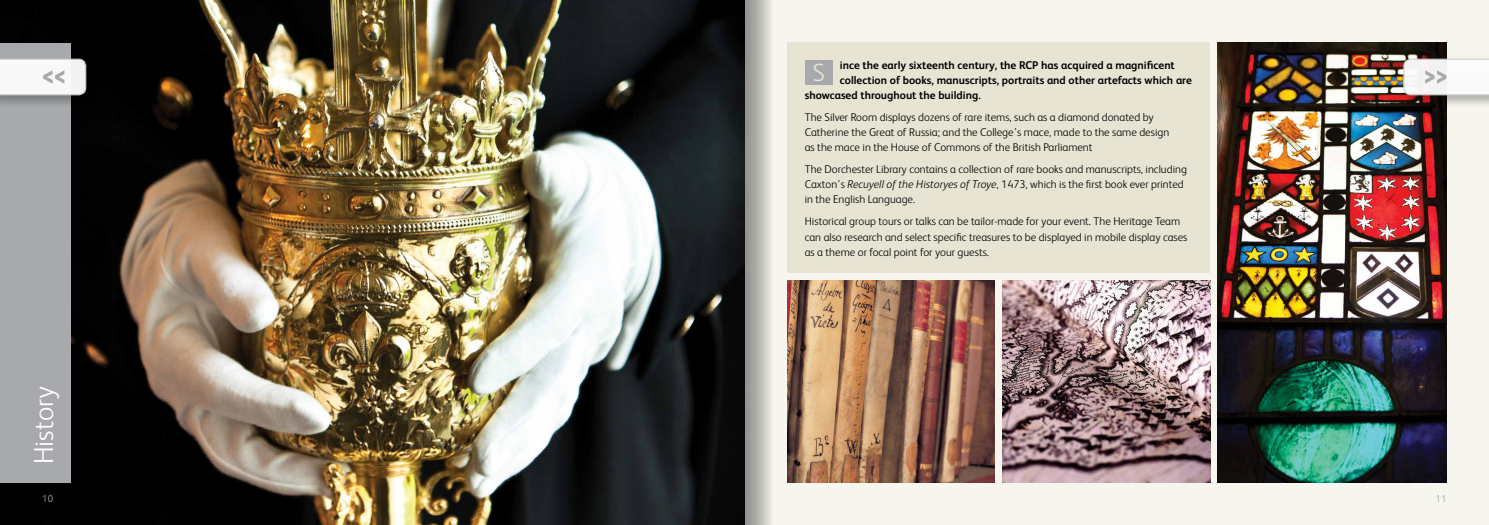
<style>
.page{position:relative;width:1489px;height:525px;background:#fff}
.page>*{position:absolute;margin:0;border:0;box-sizing:border-box;transform-origin:0 0}
.t1{font:300 27.5px "FS Albert";color:#fff}
.t2{font:300 25px "FS Albert";color:#e7e4d3}
.t3{font:300 11.25px/15px "FS Albert";color:#000}
.t4{font:700 11.25px "FS Albert";color:#000}
.t5{font:300 10px "FS Albert";color:#a7a9ac}
.s1{font-style:italic}
</style>
<div class="page">
<div style="left:744px;top:0;width:744px;height:524px;background:#f6f5ee"></div>
<div style="left:787px;top:43px;width:422px;height:230px;background:#e7e4d3"></div>
<img style="left:787px;top:280px;width:207px;height:202px">
<img style="left:1217px;top:43px;width:229px;height:439px">
<img style="left:1002px;top:280px;width:207px;height:202px">
<img style="left:0;top:0;width:704px;height:524px">
<div style="left:804px;top:60px;width:28px;height:25px;background:#a7a9ac"></div>
<div style="left:0;top:43px;width:71px;height:439px;background:#a7a9ac"></div>
<svg style="left:704px;top:0;width:67px;height:524px;background:#515251"></svg>
<div style="left:1400px;top:56px;width:88px;height:52px;background:#000;opacity:.3"></div>
<svg style="left:1402px;top:58px;width:86px;height:38px"></svg>
<div style="left:0;top:56px;width:99px;height:52px;background:#000;opacity:.3"></div>
<svg style="left:0;top:58px;width:87px;height:38px"></svg>
<p class="t4" style="left:839px;top:59px;width:336px">ince the early sixteenth century, the RCP has acquired a magnificent</p>
<p class="t4" style="left:839px;top:74px;width:353px">collection of books, manuscripts, portraits and other artefacts which are</p>
<p class="t4" style="left:804px;top:89px;width:178px">showcased throughout the building.</p>
<p class="t3" style="left:804px;top:110px;width:366px">The Silver Room displays dozens of rare items, such as a diamond donated by<br>Catherine the Great of Russia; and the College’s mace, made to the same design as the mace in the House of Commons of the British Parliament</p>
<p class="t3" style="left:804px;top:162px;width:383px">The Dorchester Library contains a collection of rare books and manuscripts, including<br>Caxton’s <span class="s1">Recuyell of the Historyes of Troye</span>, 1473, which is the first book ever printed in the English Language.</p>
<p class="t3" style="left:804px;top:214px;width:384px">Historical group tours or talks can be tailor-made for your event. The Heritage Team can also research and select specific treasures to be displayed in mobile display cases as a theme or focal point for your guests.</p>
<h2 class="t2" style="left:812px;top:58px;width:14px">S</h2>
<h1 class="t1" style="left:28px;top:464px;width:80px;rotate:-90deg">History</h1>
<p class="t5" style="left:42px;top:492px;width:12px">10</p>
<p class="t5" style="left:1435px;top:492px;width:12px">11</p>
</div>
